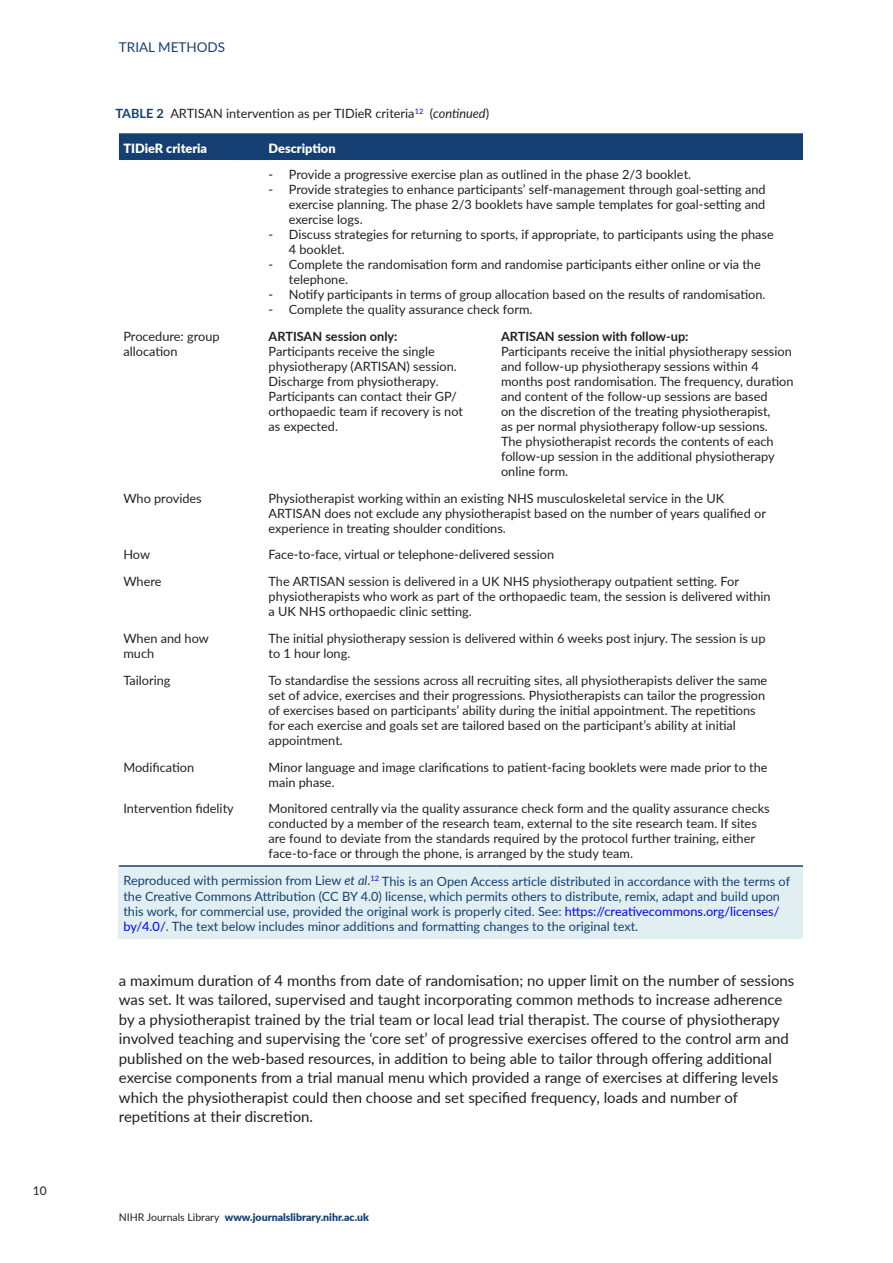
<style>
.page{position:relative;width:893px;height:1263px;background:#fff}
.page>*{position:absolute;margin:0;border:0;box-sizing:border-box;transform-origin:0 0}
.t1{font:15px/19.5px "Lato";color:#231f20}
.t2{font:13.5px "Lato";color:#153f72}
.t3{font:12.75px/15px "Lato";color:#231f20}
.t4{font:12.75px/15px "Lato";color:#153f72}
.t5{font:700 12.75px "Lato";color:#231f20}
.t6{font:900 12.75px "Lato";color:#fff}
.t7{font:12px "Lato";color:#231f20}
.t8{font:900 10.5px "Lato";color:#153f72}
.s1{font-weight:700;color:#153f72}
.s2{font-style:italic}
.s3{color:#00f}
.s4{font-weight:400;color:#231f20}
</style>
<div class="page">
<div style="left:119px;top:866px;width:684px;height:73px;background:#e1eff2"></div>
<div style="left:119px;top:133px;width:684px;height:27px;background:#153f72"></div>
<hr style="left:119px;top:865px;width:145px;height:2px;background:#153f72">
<hr style="left:264px;top:865px;width:233px;height:2px;background:#153f72">
<hr style="left:497px;top:865px;width:306px;height:2px;background:#153f72">
<p class="t7" style="left:33px;top:1182px;width:15px">10</p>
<p class="t2" style="left:119px;top:37px;width:16px">Trial</p>
<p class="t2" style="left:158px;top:37px;width:11px">methods</p>
<p class="t3" style="left:116px;top:106px;width:375px"><span class="s1">TABLE 2</span> ARTISAN intervention as per TIDieR criteria<sup>12</sup> (<span class="s2">continued</span>)</p>
<p class="t6" style="left:123px;top:138px;width:85px">TIDieR criteria</p>
<p class="t6" style="left:269px;top:138px;width:69px">Description</p>
<p class="t3" style="left:269px;top:167px;width:424px">- Provide a progressive exercise plan as outlined in the phase 2/3 booklet.</p>
<p class="t3" style="left:289px;top:182px;width:478px;text-align:justify;text-indent:-20px">- Provide strategies to enhance participants’ self-management through goal-setting and exercise planning. The phase 2/3 booklets have sample templates for goal-setting and exercise logs.</p>
<p class="t3" style="left:289px;top:227px;width:487px;text-indent:-20px">- Discuss strategies for returning to sports, if appropriate, to participants using the phase<br>4 booklet.</p>
<p class="t3" style="left:289px;top:257px;width:473px;text-indent:-20px">- Complete the randomisation form and randomise participants either online or via the telephone.</p>
<p class="t3" style="left:269px;top:287px;width:499px">- Notify participants in terms of group allocation based on the results of randomisation.</p>
<p class="t3" style="left:269px;top:302px;width:265px">- Complete the quality assurance check form.</p>
<p class="t3" style="left:123px;top:328px;width:98px">Procedure: group allocation</p>
<p class="t5" style="left:269px;top:327px;width:130px">ARTISAN session only:</p>
<p class="t5" style="left:501px;top:327px;width:189px">ARTISAN session with follow-up:</p>
<p class="t3" style="left:501px;top:343px;width:294px">Participants receive the initial physiotherapy session and follow-up physiotherapy sessions within 4 months post randomisation. The frequency, duration and content of the follow-up sessions are based<br>on the discretion of the treating physiotherapist,<br>as per normal physiotherapy follow-up sessions.<br>The physiotherapist records the contents of each follow-up session in the additional physiotherapy online form.</p>
<p class="t3" style="left:269px;top:343px;width:196px">Participants receive the single physiotherapy (ARTISAN) session.<br>Discharge from physiotherapy.<br>Participants can contact their GP/ orthopaedic team if recovery is not as expected.</p>
<p class="t3" style="left:123px;top:490px;width:80px">Who provides</p>
<p class="t3" style="left:269px;top:490px;width:499px">Physiotherapist working within an existing NHS musculoskeletal service in the UK<br>ARTISAN does not exclude any physiotherapist based on the number of years qualified or experience in treating shoulder conditions.</p>
<p class="t3" style="left:123px;top:547px;width:28px">How</p>
<p class="t3" style="left:269px;top:547px;width:287px">Face-to-face, virtual or telephone-delivered session</p>
<p class="t3" style="left:123px;top:574px;width:40px">Where</p>
<p class="t3" style="left:269px;top:574px;width:504px">The ARTISAN session is delivered in a UK NHS physiotherapy outpatient setting. For physiotherapists who work as part of the orthopaedic team, the session is delivered within a UK NHS orthopaedic clinic setting.</p>
<p class="t3" style="left:123px;top:630px;width:87px">When and how much</p>
<p class="t3" style="left:269px;top:630px;width:498px">The initial physiotherapy session is delivered within 6 weeks post injury. The session is up to 1 hour long.</p>
<p class="t3" style="left:123px;top:672px;width:49px">Tailoring</p>
<p class="t3" style="left:269px;top:672px;width:500px">To standardise the sessions across all recruiting sites, all physiotherapists deliver the same set of advice, exercises and their progressions. Physiotherapists can tailor the progression of exercises based on participants’ ability during the initial appointment. The repetitions for each exercise and goals set are tailored based on the participant’s ability at initial appointment.</p>
<p class="t3" style="left:123px;top:759px;width:72px">Modification</p>
<p class="t3" style="left:269px;top:759px;width:501px">Minor language and image clarifications to patient-facing booklets were made prior to the main phase.</p>
<p class="t3" style="left:123px;top:801px;width:112px">Intervention fidelity</p>
<p class="t3" style="left:269px;top:801px;width:503px">Monitored centrally via the quality assurance check form and the quality assurance checks conducted by a member of the research team, external to the site research team. If sites are found to deviate from the standards required by the protocol further training, either face-to-face or through the phone, is arranged by the study team.</p>
<p class="t4" style="left:123px;top:873px;width:668px">Reproduced with permission from Liew <span class="s2">et al</span>.<sup>12</sup> This is an Open Access article distributed in accordance with the terms of the Creative Commons Attribution (CC BY 4.0) license, which permits others to distribute, remix, adapt and build upon this work, for commercial use, provided the original work is properly cited. See: <span class="s3">https://creativecommons.org/licenses/ by/4.0/</span>. The text below includes minor additions and formatting changes to the original text.</p>
<p class="t1" style="left:119px;top:970px;width:677px">a maximum duration of 4 months from date of randomisation; no upper limit on the number of sessions was set. It was tailored, supervised and taught incorporating common methods to increase adherence by a physiotherapist trained by the trial team or local lead trial therapist. The course of physiotherapy involved teaching and supervising the ‘core set’ of progressive exercises offered to the control arm and published on the web-based resources, in addition to being able to tailor through offering additional exercise components from a trial manual menu which provided a range of exercises at differing levels which the physiotherapist could then choose and set specified frequency, loads and number of repetitions at their discretion.</p>
<p class="t8" style="left:119px;top:1209px;width:252px"><span class="s4">NIHR Journals Library</span> www.journalslibrary.nihr.ac.uk</p>
</div>
